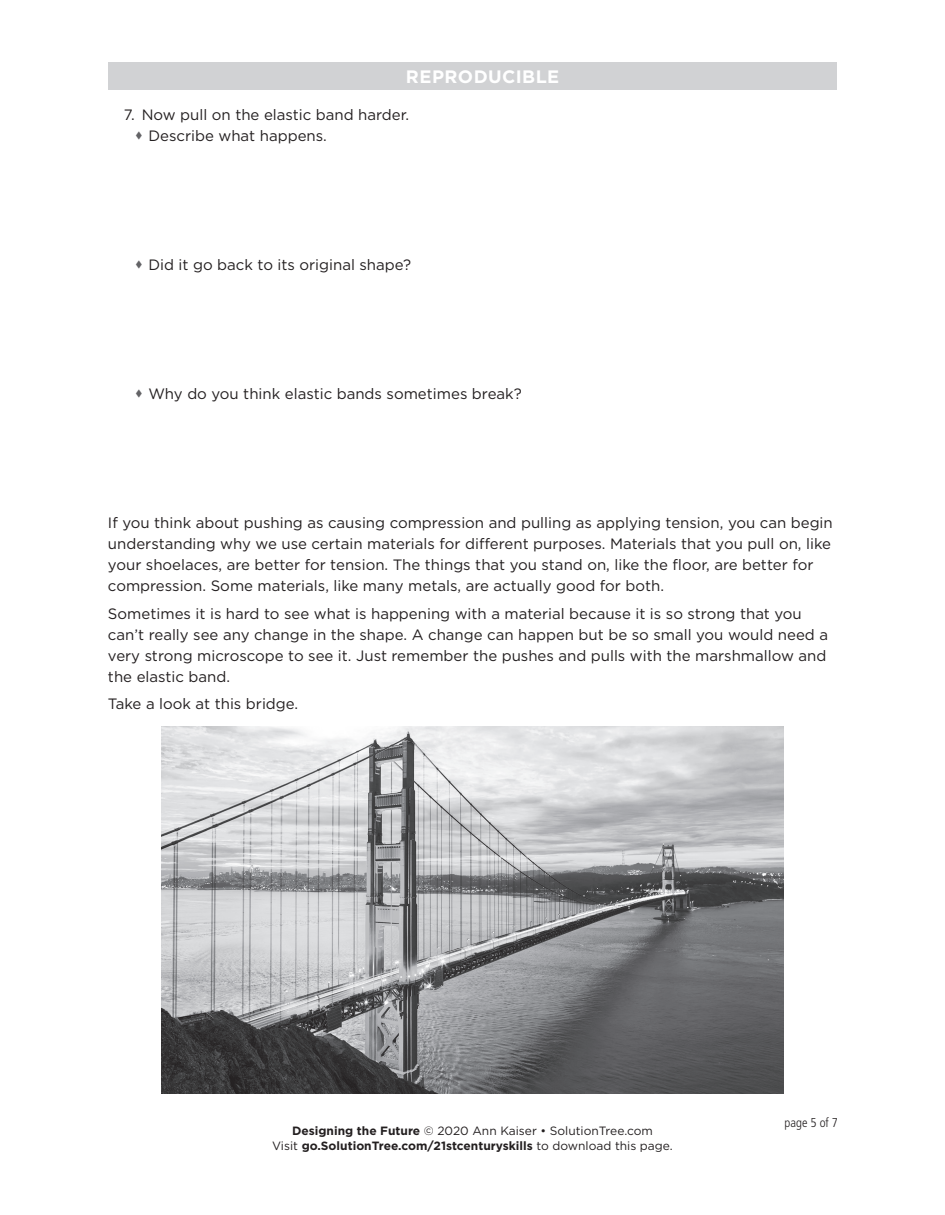
<style>
.page{position:relative;width:945px;height:1215px;background:#fff}
.page>*{position:absolute;margin:0;border:0;box-sizing:border-box;transform-origin:0 0}
.t1{font:700 18px "Gotham";letter-spacing:.025em;color:#fff}
.t2{font:15px/21px "Gotham";color:#231f20}
.t3{font:300 condensed 12.75px "Frutiger LT Std";color:#231f20}
.t4{font:700 12px/14.4px "Gotham";color:#231f20;text-align:center}
.s1{font-weight:400}
</style>
<div class="page">
<div style="left:108px;top:62px;width:729px;height:28px;background:#d1d2d4"></div>
<img style="left:162px;top:726px;width:621px;height:368px">
<p class="t1" style="left:406px;top:65px;width:155px">REPRODUCIBLE</p>
<p class="t2" style="left:148px;top:104px;width:262px;text-indent:-25px">7. Now pull on the elastic band harder.<br>Describe what happens.</p>
<p class="t2" style="left:148px;top:254px;width:264px">Did it go back to its original shape?</p>
<p class="t2" style="left:148px;top:383px;width:375px">Why do you think elastic bands sometimes break?</p>
<p class="t2" style="left:108px;top:512px;width:726px">If you think about pushing as causing compression and pulling as applying tension, you can begin understanding why we use certain materials for different purposes. Materials that you pull on, like your shoelaces, are better for tension. The things that you stand on, like the floor, are better for compression. Some materials, like many metals, are actually good for both.</p>
<p class="t2" style="left:108px;top:603px;width:722px">Sometimes it is hard to see what is happening with a material because it is so strong that you can’t really see any change in the shape. A change can happen but be so small you would need a very strong microscope to see it. Just remember the pushes and pulls with the marshmallow and the elastic band.</p>
<p class="t2" style="left:108px;top:693px;width:192px">Take a look at this bridge.</p>
<p class="t4" style="left:272px;top:1124px;width:402px">Designing the Future <span class="s1">© 2020 Ann Kaiser • SolutionTree.com<br>Visit</span> go.SolutionTree.com/21stcenturyskills <span class="s1">to download this page.</span></p>
<p class="t3" style="left:785px;top:1115px;width:55px">page 5 of 7</p>
</div>
